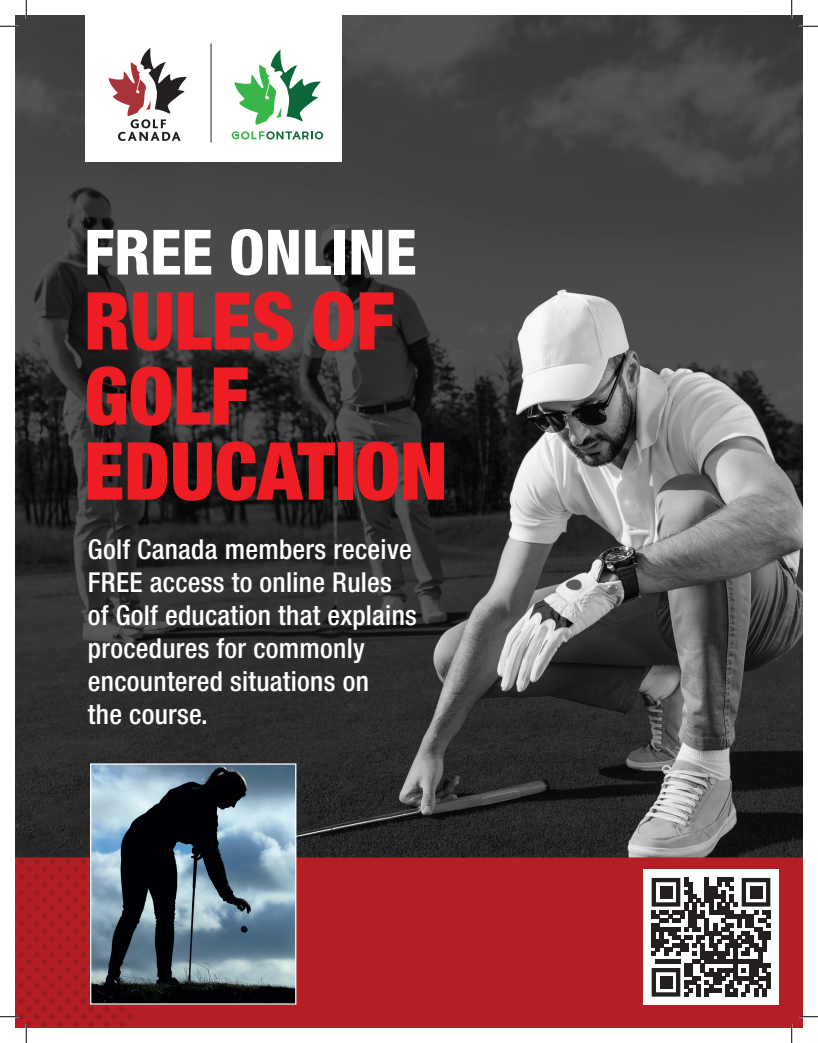
<style>
.page{position:relative;width:818px;height:1043px;background:#fff}
.page>*{position:absolute;margin:0;border:0;box-sizing:border-box;transform-origin:0 0}
.t1{font:900 condensed 80px/75px "Helvetica Neue";color:#ee1d23}
.t2{font:800 condensed 62.5px "Helvetica Neue";color:#fff}
.t3{font:500 condensed 27.5px/33px "Helvetica Neue";letter-spacing:.01em;color:#fff}
</style>
<div class="page">
<img style="left:15px;top:15px;width:787px;height:1013px">
<div style="left:643px;top:869px;width:135px;height:135px;background:#fff"></div>
<svg style="left:651px;top:878px;width:119px;height:118px"></svg>
<div style="left:659px;top:886px;width:13px;height:12px;background:#231f20"></div>
<div style="left:749px;top:886px;width:13px;height:12px;background:#231f20"></div>
<div style="left:659px;top:976px;width:13px;height:12px;background:#231f20"></div>
<img style="left:92px;top:765px;width:202px;height:237px">
<div style="left:90px;top:763px;width:206px;height:241px;border:1px solid #fff"></div>
<div style="left:85px;top:15px;width:257px;height:146px;background:#fff"></div>
<svg style="left:108px;top:48px;width:79px;height:93px"></svg>
<svg style="left:232px;top:49px;width:91px;height:90px"></svg>
<hr style="left:210px;top:44px;width:1px;height:99px;background:#231f20">
<svg style="left:0;top:25px;width:19px;height:2px"></svg>
<svg style="left:799px;top:25px;width:19px;height:2px"></svg>
<svg style="left:0;top:1015px;width:19px;height:2px"></svg>
<svg style="left:799px;top:1015px;width:19px;height:2px"></svg>
<svg style="left:25px;top:0;width:2px;height:19px"></svg>
<svg style="left:25px;top:1024px;width:2px;height:18px"></svg>
<svg style="left:790px;top:0;width:2px;height:19px"></svg>
<svg style="left:790px;top:1024px;width:2px;height:18px"></svg>
<h2 class="t2" style="left:84px;top:213px;width:334px">FREE ONLINE</h2>
<h1 class="t1" style="left:84px;top:282px;width:365px">RULES OF<br>GOLF<br>EDUCATION</h1>
<p class="t3" style="left:88px;top:532px;width:330px">Golf Canada members receive<br>FREE access to online Rules of Golf education that explains procedures for commonly encountered situations on<br>the course.</p>
</div>
